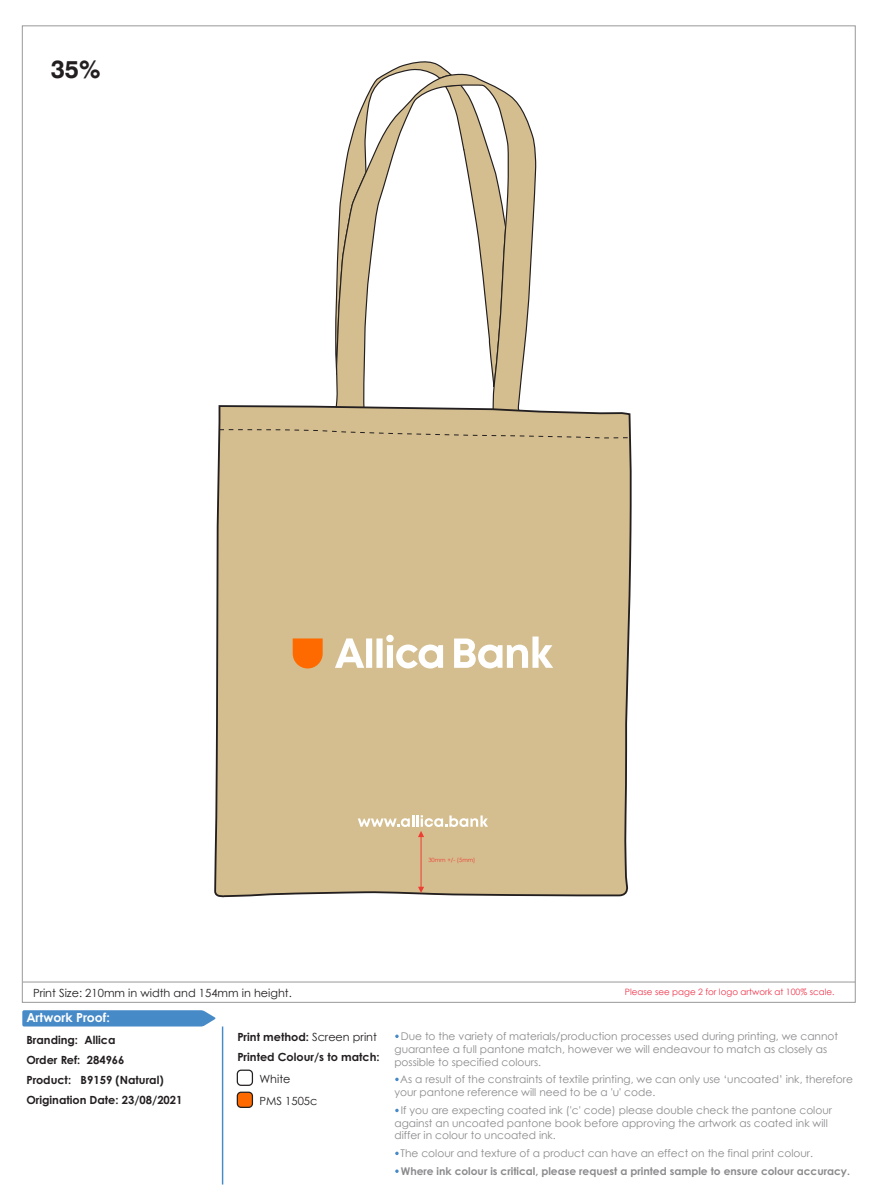
<style>
.page{position:relative;width:880px;height:1204px;background:#fff}
.page>*{position:absolute;margin:0;border:0;box-sizing:border-box;transform-origin:0 0}
.t1{font:700 25px "Swiss 721 BT";color:#231f20}
.t2{font:700 12.5px "Century Gothic Pro";color:#fff}
.t3{font:700 11.25px/20px "Century Gothic Pro";color:#231f20}
.t4{font:11.25px/21.2px "Century Gothic";color:#231f20}
.t5{font:10.62px/12.8px "Century Gothic";color:#8b8a8d}
.t6{font:700 10.62px "Century Gothic Pro";color:#8b8a8d}
.t7{font:8.75px "Century Gothic";color:#ee354b}
.t8{font:5.88px "Century Gothic";color:#ee3e34}
.s1{font-family:"Century Gothic";font-weight:400}
</style>
<div class="page">
<hr style="left:23px;top:981px;width:832px;height:1px;background:#9a9899">
<svg style="left:22px;top:1010px;width:191px;height:16px"></svg>
<svg style="left:386px;top:61px;width:64px;height:12px"></svg>
<svg style="left:335px;top:73px;width:202px;height:331px"></svg>
<svg style="left:213px;top:404px;width:419px;height:781px"></svg>
<svg style="left:219px;top:429px;width:412px;height:10px"></svg>
<svg style="left:418px;top:886px;width:6px;height:6px"></svg>
<hr style="left:420px;top:835px;width:1px;height:53px;background:#ee3e34">
<svg style="left:335px;top:634px;width:108px;height:34px"></svg>
<svg style="left:293px;top:638px;width:30px;height:30px"></svg>
<svg style="left:454px;top:636px;width:99px;height:32px"></svg>
<svg style="left:358px;top:815px;width:130px;height:21px"></svg>
<h1 class="t1" style="left:51px;top:53px;width:51px">35%</h1>
<p class="t8" style="left:428px;top:856px;width:49px">30mm +/- (5mm)</p>
<p class="t4" style="left:33px;top:981px;width:260px">Print Size: 210mm in width and 154mm in height.</p>
<p class="t7" style="left:625px;top:986px;width:211px">Please see page 2 for logo artwork at 100% scale.</p>
<p class="t2" style="left:26px;top:1009px;width:85px">Artwork Proof:</p>
<p class="t3" style="left:26px;top:1028px;width:158px">Branding: Allica<br>Order Ref: 284966<br>Product: B9159 (Natural)<br>Origination Date: 23/08/2021</p>
<p class="t5" style="left:394px;top:1029px;width:445px;text-indent:6px">Due to the variety of materials/production processes used during printing, we cannot guarantee a full pantone match, however we will endeavour to match as closely as possible to specified colours.</p>
<p class="t3" style="left:237px;top:1026px;width:144px">Print method: <span class="s1">Screen print<br></span>Printed Colour/s to match:</p>
<p class="t4" style="left:259px;top:1068px;width:59px">White<br>PMS 1505c</p>
<p class="t5" style="left:394px;top:1072px;width:460px;text-indent:6px">As a result of the constraints of textile printing, we can only use ‘uncoated’ ink, therefore your pantone reference will need to be a 'u' code.</p>
<p class="t5" style="left:394px;top:1103px;width:439px;text-indent:6px">If you are expecting coated ink ('c' code) please double check the pantone colour against an uncoated pantone book before approving the artwork as coated ink will differ in colour to uncoated ink.</p>
<p class="t5" style="left:400px;top:1146px;width:414px">The colour and texture of a product can have an effect on the final print colour.</p>
<p class="t6" style="left:401px;top:1164px;width:451px">Where ink colour is critical, please request a printed sample to ensure colour accuracy.</p>
</div>
